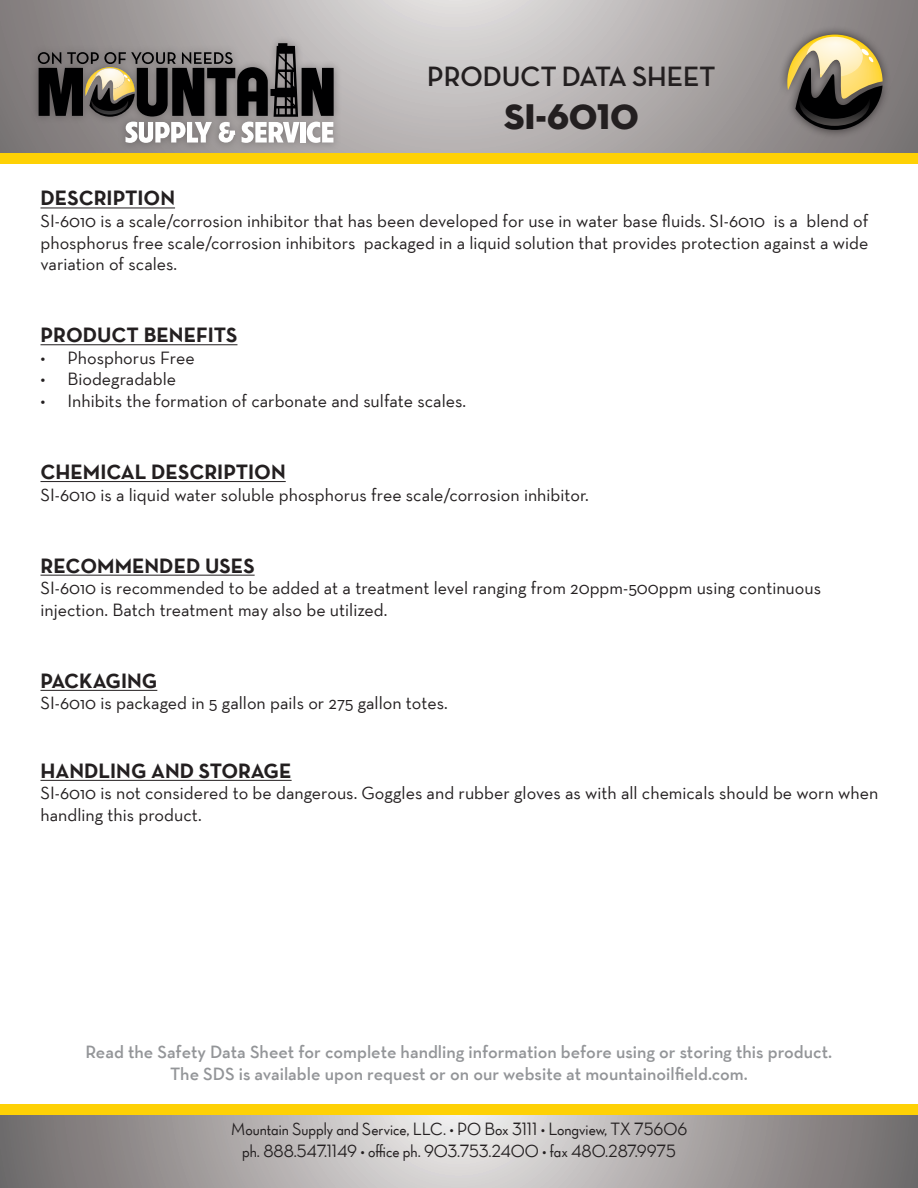
<style>
.page{position:relative;width:918px;height:1188px;background:#fff}
.page>*{position:absolute;margin:0;border:0;box-sizing:border-box;transform-origin:0 0}
.t1{font:36px "Neutraface Display TT Titling";color:#231f20}
.t2{font:28.5px "Neutraface Display Bold Alt";color:#231f20}
.t3{font:700 21px "Neutraface Text TT";color:#231f20}
.t4{font:18px/21.6px "Neutraface Text TT";color:#231f20}
.t5{font:600 18px/21.6px "Neutraface Text TT";color:#939598;text-align:center}
.t6{font:18px/21.6px "Neutraface Display TT Medium Alt";color:#231f20;text-align:center}
</style>
<div class="page">
<svg style="left:0;top:0;width:918px;height:153px;background:#b0acab"></svg>
<div style="left:30px;top:35px;width:312px;height:116px;background:#231f20;opacity:.35"></div>
<svg style="left:38px;top:43px;width:296px;height:100px;background:#6d6a69"></svg>
<div style="left:778px;top:26px;width:113px;height:113px;background:#231f20;opacity:.75"></div>
<svg style="left:787px;top:35px;width:96px;height:95px;background:#847a5d"></svg>
<svg style="left:0;top:1115px;width:918px;height:73px;background:#aaa6a6"></svg>
<div style="left:0;top:153px;width:918px;height:11px;background:#fed105"></div>
<div style="left:0;top:1105px;width:918px;height:10px;background:#fed105"></div>
<hr style="left:40px;top:208px;width:135px;height:1px;background:#231f20">
<hr style="left:40px;top:345px;width:197px;height:1px;background:#231f20">
<hr style="left:40px;top:481px;width:246px;height:1px;background:#231f20">
<hr style="left:40px;top:575px;width:215px;height:1px;background:#231f20">
<hr style="left:40px;top:690px;width:117px;height:1px;background:#231f20">
<hr style="left:40px;top:780px;width:252px;height:1px;background:#231f20">
<h2 class="t2" style="left:427px;top:60px;width:290px">PRODUCT DATA SHEET</h2>
<h1 class="t1" style="left:504px;top:94px;width:136px">SI-6010</h1>
<p class="t3" style="left:40px;top:185px;width:136px">DESCRIPTION</p>
<p class="t4" style="left:40px;top:210px;width:829px;text-align:justify">SI-6010 is a scale/corrosion inhibitor that has been developed for use in water base fluids. SI-6010 is a blend of phosphorus free scale/corrosion inhibitors packaged in a liquid solution that provides protection against a wide variation of scales.</p>
<p class="t3" style="left:40px;top:322px;width:198px">PRODUCT BENEFITS</p>
<p class="t4" style="left:40px;top:347px;width:156px">• Phosphorus Free</p>
<p class="t4" style="left:40px;top:368px;width:137px">• Biodegradable</p>
<p class="t4" style="left:40px;top:390px;width:427px">• Inhibits the formation of carbonate and sulfate scales.</p>
<p class="t3" style="left:40px;top:458px;width:247px">CHEMICAL DESCRIPTION</p>
<p class="t4" style="left:40px;top:483px;width:550px">SI-6010 is a liquid water soluble phosphorus free scale/corrosion inhibitor.</p>
<p class="t3" style="left:40px;top:552px;width:216px">RECOMMENDED USES</p>
<p class="t4" style="left:40px;top:577px;width:782px">SI-6010 is recommended to be added at a treatment level ranging from 20ppm-500ppm using continuous injection. Batch treatment may also be utilized.</p>
<p class="t3" style="left:40px;top:667px;width:118px">PACKAGING</p>
<p class="t4" style="left:40px;top:692px;width:409px">SI-6010 is packaged in 5 gallon pails or 275 gallon totes.</p>
<p class="t3" style="left:40px;top:757px;width:253px">HANDLING AND STORAGE</p>
<p class="t4" style="left:40px;top:782px;width:839px">SI-6010 is not considered to be dangerous. Goggles and rubber gloves as with all chemicals should be worn when handling this product.</p>
<p class="t5" style="left:86px;top:1041px;width:748px">Read the Safety Data Sheet for complete handling information before using or storing this product.<br>The SDS is available upon request or on our website at mountainoilfield.com.</p>
<p class="t6" style="left:231px;top:1118px;width:458px">Mountain Supply and Service, LLC. • PO Box 3111 • Longview, TX 75606 ph. 888.547.1149 • office ph. 903.753.2400 • fax 480.287.9975</p>
</div>
